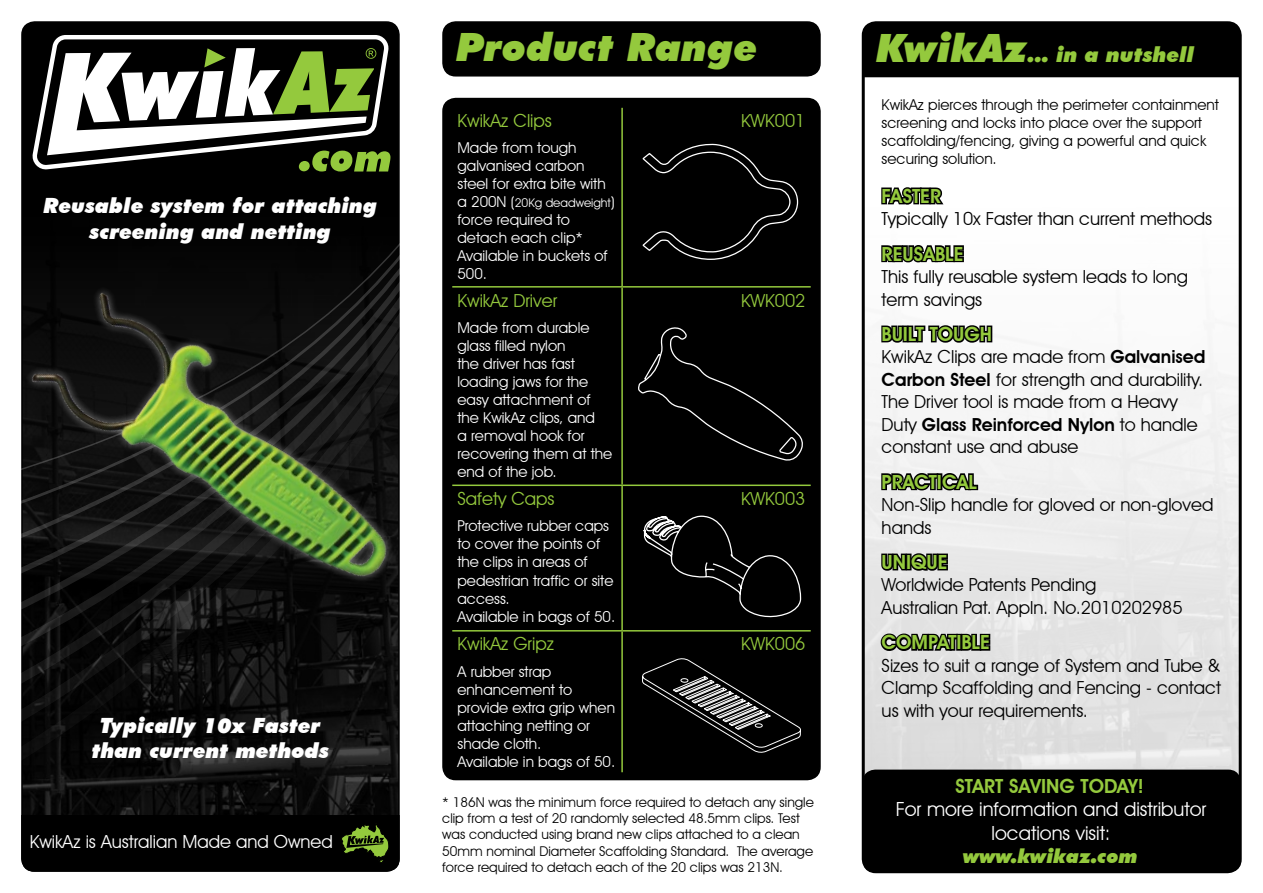
<style>
.page{position:relative;width:1263px;height:893px;background:#fff}
.page>*{position:absolute;margin:0;border:0;box-sizing:border-box;transform-origin:0 0}
.Title_Bar_Headings{font:italic 900 39px "Futura BT";color:#94c93d}
.White_Sub_Headings{font:italic 900 21px/25.2px "Futura BT";color:#fff;text-align:center}
.Title_Bar_Headings-2{font:italic 900 21px "Futura BT";color:#94c93d}
.Bullets{font:600 19.5px "Avant Garde IT Cby BT";color:#94c93d}
.t1{font:19.5px/23.4px "Avant Garde IT Cby BT";color:#fff;text-align:center}
.t2{font:italic 900 19.5px "Futura BT";color:#94c93d}
.Bullets-2{font:18px/22.5px "Avant Garde IT Cby BT";color:#000}
.Column_Blue{font:18px "Avant Garde IT Cby BT";color:#94c93d}
.Paragraph_Style_2{font:18px "Avant Garde IT Cby BT";color:#fff}
.Part_Number_Heading{font:18px "Avant Garde IT Cby BT";color:#94c93d}
.Column_Blue-2{font:15px/18px "Avant Garde IT Cby BT";color:#fff}
.Column_Blue-3{font:15px/18px "Avant Garde IT Cby BT";color:#000}
.Small_Print{font:13.5px/16.2px "Avant Garde IT Cby BT";color:#000}
.Column_Blue-4{font:12px "Avant Garde IT Cby BT";color:#fff}
.s1{font-size:15px}
.s2{font-size:39px}
.s3{font-weight:600}
</style>
<div class="page">
<div style="left:22px;top:22px;width:377px;height:849px;background:#000;border-radius:13px"></div>
<img style="left:24px;top:782px;width:373px;height:33px">
<div style="left:443px;top:99px;width:377px;height:680px;background:#000;border-radius:13px"></div>
<div style="left:443px;top:22px;width:377px;height:54px;background:#000;border-radius:13px"></div>
<div style="left:442px;top:21px;width:379px;height:56px;border:2px solid #000;border-radius:13px"></div>
<hr style="left:621px;top:108px;width:2px;height:178px;background:#94c93d">
<hr style="left:452px;top:286px;width:170px;height:2px;background:#94c93d">
<hr style="left:622px;top:286px;width:189px;height:2px;background:#94c93d">
<hr style="left:621px;top:288px;width:2px;height:197px;background:#94c93d">
<hr style="left:452px;top:485px;width:170px;height:1px;background:#94c93d">
<hr style="left:622px;top:485px;width:189px;height:1px;background:#94c93d">
<hr style="left:621px;top:486px;width:2px;height:144px;background:#94c93d">
<hr style="left:621px;top:632px;width:2px;height:140px;background:#94c93d">
<hr style="left:452px;top:630px;width:170px;height:2px;background:#94c93d">
<hr style="left:622px;top:630px;width:189px;height:2px;background:#94c93d">
<svg style="left:642px;top:143px;width:157px;height:117px"></svg>
<svg style="left:638px;top:327px;width:165px;height:134px"></svg>
<svg style="left:643px;top:515px;width:159px;height:103px"></svg>
<svg style="left:21px;top:730px;width:379px;height:44px"></svg>
<svg style="left:21px;top:687px;width:379px;height:43px"></svg>
<svg style="left:21px;top:653px;width:379px;height:34px"></svg>
<svg style="left:21px;top:815px;width:379px;height:57px"></svg>
<svg style="left:21px;top:286px;width:491px;height:367px"></svg>
<img style="left:21px;top:232px;width:480px;height:412px">
<svg style="left:642px;top:658px;width:159px;height:95px"></svg>
<svg style="left:32px;top:35px;width:353px;height:131px;fill:#fff"></svg>
<svg style="left:37px;top:39px;width:353px;height:133px"></svg>
<img style="left:863px;top:353px;width:375px;height:519px">
<div style="left:862px;top:21px;width:380px;height:57px;background:#000"></div>
<svg style="left:881px;top:187px;width:63px;height:18px"></svg>
<svg style="left:881px;top:245px;width:83px;height:18px"></svg>
<svg style="left:881px;top:325px;width:112px;height:18px"></svg>
<svg style="left:880px;top:470px;width:100px;height:23px"></svg>
<svg style="left:880px;top:551px;width:69px;height:23px"></svg>
<svg style="left:878px;top:621px;width:114px;height:33px"></svg>
<div style="left:862px;top:770px;width:379px;height:102px;background:#000;border-radius:13px"></div>
<p class="White_Sub_Headings" style="left:43px;top:193px;width:336px">Reusable system for attaching screening and netting</p>
<p class="White_Sub_Headings" style="left:92px;top:713px;width:239px">Typically 10x Faster than current methods</p>
<p class="Paragraph_Style_2" style="left:30px;top:831px;width:305px">KwikAz is Australian Made and Owned</p>
<p class="Title_Bar_Headings" style="left:456px;top:23px;width:303px">Product Range</p>
<p class="Column_Blue" style="left:457px;top:109px;width:96px">KwikAz Clips</p>
<p class="Column_Blue-2" style="left:457px;top:139px;width:150px">Made from tough galvanised carbon steel for extra bite with</p>
<p class="Column_Blue-4" style="left:457px;top:196px;width:159px"><span class="s1">a 200N (</span>20Kg deadweight<span class="s1">)</span></p>
<p class="Column_Blue-2" style="left:457px;top:211px;width:127px">force required to detach each clip*</p>
<p class="Column_Blue-2" style="left:457px;top:247px;width:152px">Available in buckets of<br>500.</p>
<p class="Column_Blue" style="left:457px;top:289px;width:101px">KwikAz Driver</p>
<p class="Column_Blue-2" style="left:457px;top:319px;width:156px">Made from durable glass filled nylon<br>the driver has fast loading jaws for the easy attachment of the KwikAz clips, and<br>a removal hook for recovering them at the end of the job.</p>
<p class="Column_Blue" style="left:457px;top:488px;width:99px">Safety Caps</p>
<p class="Column_Blue-2" style="left:457px;top:517px;width:157px">Protective rubber caps to cover the points of the clips in areas of pedestrian traffic or site access.</p>
<p class="Column_Blue-2" style="left:457px;top:607px;width:159px">Available in bags of 50.</p>
<p class="Column_Blue" style="left:457px;top:633px;width:98px">KwikAz Gripz</p>
<p class="Column_Blue-2" style="left:457px;top:662px;width:159px">A rubber strap enhancement to provide extra grip when attaching netting or shade cloth.</p>
<p class="Column_Blue-2" style="left:457px;top:752px;width:159px">Available in bags of 50.</p>
<p class="Part_Number_Heading" style="left:741px;top:109px;width:66px">KWK001</p>
<p class="Part_Number_Heading" style="left:741px;top:289px;width:66px">KWK002</p>
<p class="Part_Number_Heading" style="left:741px;top:488px;width:66px">KWK003</p>
<p class="Part_Number_Heading" style="left:741px;top:633px;width:66px">KWK006</p>
<p class="Small_Print" style="left:442px;top:794px;width:373px">* 186N was the minimum force required to detach any single clip from a test of 20 randomly selected 48.5mm clips. Test was conducted using brand new clips attached to a clean 50mm nominal Diameter Scaffolding Standard. The average force required to detach each of the 20 clips was 213N.</p>
<p class="Title_Bar_Headings-2" style="left:876px;top:41px;width:319px"><span class="s2">KwikAz</span>... in a nutshell</p>
<p class="Column_Blue-3" style="left:882px;top:95px;width:339px">KwikAz pierces through the perimeter containment screening and locks into place over the support scaffolding/fencing, giving a powerful and quick securing solution.</p>
<p class="Bullets" style="left:882px;top:184px;width:61px">FASTER</p>
<p class="Bullets-2" style="left:882px;top:208px;width:332px">Typically 10x Faster than current methods</p>
<p class="Bullets" style="left:882px;top:242px;width:83px">REUSABLE</p>
<p class="Bullets-2" style="left:882px;top:265px;width:308px">This fully reusable system leads to long term savings</p>
<p class="Bullets" style="left:882px;top:322px;width:112px">BUILT TOUGH</p>
<p class="Bullets-2" style="left:882px;top:346px;width:325px">KwikAz Clips are made from <span class="s3">Galvanised Carbon Steel</span> for strength and durability.<br>The Driver tool is made from a Heavy Duty <span class="s3">Glass Reinforced Nylon</span> to handle constant use and abuse</p>
<p class="Bullets" style="left:882px;top:470px;width:97px">PRACTICAL</p>
<p class="Bullets-2" style="left:882px;top:493px;width:333px">Non-Slip handle for gloved or non-gloved hands</p>
<p class="Bullets" style="left:882px;top:550px;width:67px">UNIQUE</p>
<p class="Bullets-2" style="left:882px;top:574px;width:302px">Worldwide Patents Pending<br>Australian Pat. Appln. No.2010202985</p>
<p class="Bullets" style="left:882px;top:630px;width:110px">COMPATIBLE</p>
<p class="Bullets-2" style="left:882px;top:654px;width:341px;text-align:justify">Sizes to suit a range of System and Tube &amp; Clamp Scaffolding and Fencing - contact us with your requirements.</p>
<p class="Bullets" style="left:956px;top:774px;width:190px">START SAVING TODAY!</p>
<p class="t1" style="left:896px;top:797px;width:312px">For more information and distributor locations visit:</p>
<p class="t2" style="left:963px;top:844px;width:176px">www.kwikaz.com</p>
</div>
